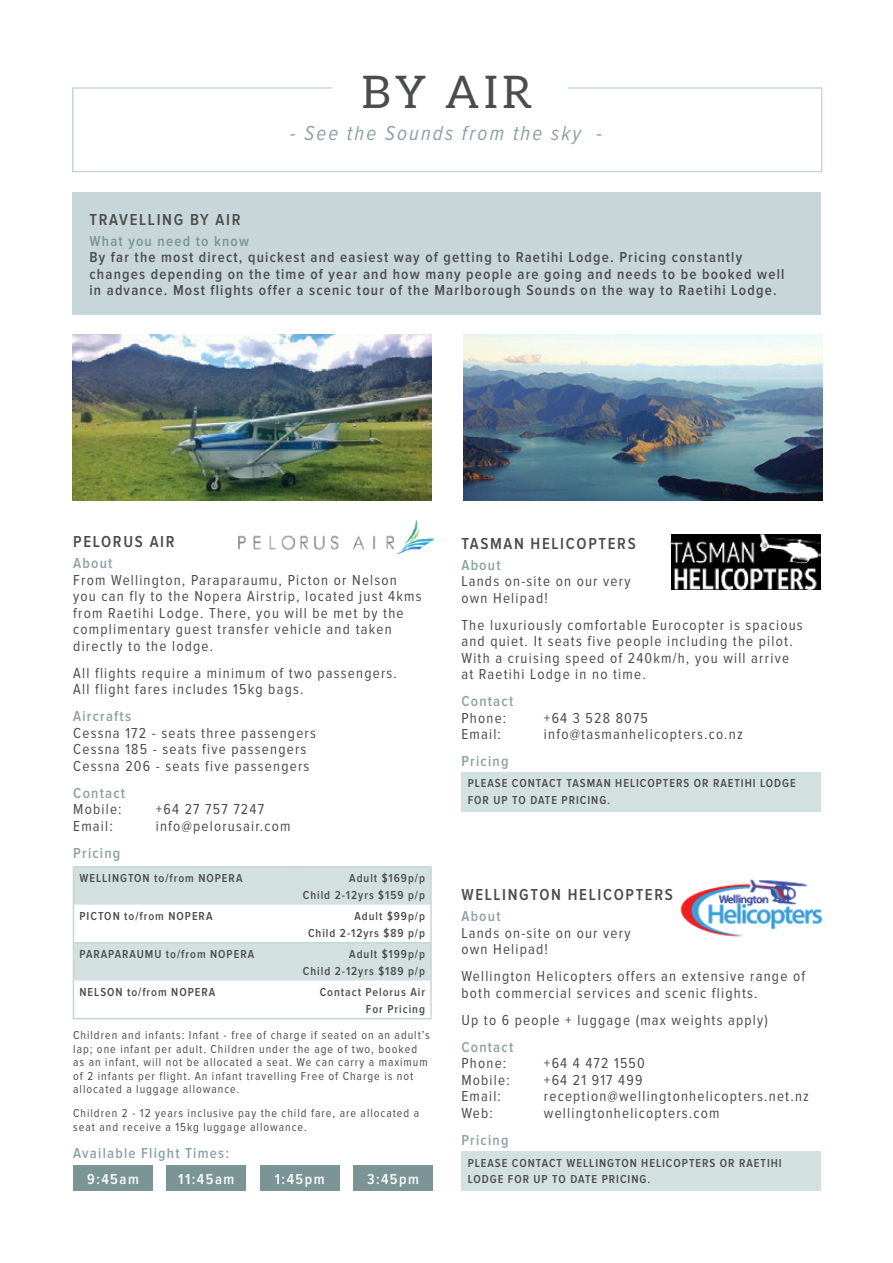
<style>
.page{position:relative;width:893px;height:1263px;background:#fff}
.page>*{position:absolute;margin:0;border:0;box-sizing:border-box;transform-origin:0 0}
.t1{font:45px "Aleo";color:#4b4c4d}
.t2{font:italic 21px "Proxima Nova Cond";letter-spacing:.1em;color:#8ea3a4}
.t3{font:600 16.5px "Proxima Nova Cond";letter-spacing:.1em;color:#4b4c4d}
.t4{font:15px/16.5px "Proxima Nova Cond";letter-spacing:.08em;color:#4b4c4d}
.t5{font:600 15px/16.5px "Proxima Nova Cond";letter-spacing:.08em;color:#4b4c4d}
.t6{font:600 15px "Proxima Nova Cond";letter-spacing:.08em;color:#8ea3a4}
.t7{font:600 15px "Proxima Nova Cond";letter-spacing:.1em;color:#fff}
.t8{font:600 15px "Proxima Nova Cond";letter-spacing:.08em;color:#7b9496}
.t9{font:12px/13.5px "Proxima Nova Cond";letter-spacing:.08em;color:#4b4c4d}
.t10{font:600 12px/16.5px "Proxima Nova Cond";letter-spacing:.08em;color:#4b4c4d;text-align:right}
</style>
<div class="page">
<img style="left:680px;top:879px;width:143px;height:58px">
<div style="left:462px;top:1151px;width:359px;height:40px;background:#d3e0e0"></div>
<svg style="left:74px;top:867px;width:356px;height:151px"></svg>
<hr style="left:73px;top:866px;width:219px;height:1px;background:#c7d6d8">
<hr style="left:73px;top:867px;width:1px;height:38px;background:#c7d6d8">
<hr style="left:292px;top:866px;width:140px;height:1px;background:#c7d6d8">
<hr style="left:430px;top:867px;width:2px;height:38px;background:#c7d6d8">
<hr style="left:73px;top:905px;width:1px;height:37px;background:#c7d6d8">
<hr style="left:430px;top:905px;width:2px;height:37px;background:#c7d6d8">
<hr style="left:73px;top:942px;width:219px;height:1px;background:#c7d6d8">
<hr style="left:73px;top:943px;width:1px;height:38px;background:#c7d6d8">
<hr style="left:292px;top:942px;width:140px;height:1px;background:#c7d6d8">
<hr style="left:430px;top:943px;width:2px;height:38px;background:#c7d6d8">
<hr style="left:73px;top:981px;width:1px;height:37px;background:#c7d6d8">
<hr style="left:430px;top:981px;width:2px;height:37px;background:#c7d6d8">
<hr style="left:73px;top:1018px;width:219px;height:1px;background:#c7d6d8">
<hr style="left:292px;top:1018px;width:140px;height:1px;background:#c7d6d8">
<div style="left:167px;top:1166px;width:79px;height:25px;background:#7b9496"></div>
<div style="left:260px;top:1166px;width:79px;height:25px;background:#7b9496"></div>
<div style="left:353px;top:1166px;width:80px;height:25px;background:#7b9496"></div>
<div style="left:73px;top:1166px;width:80px;height:25px;background:#7b9496"></div>
<svg style="left:72px;top:87px;width:751px;height:86px"></svg>
<div style="left:462px;top:772px;width:359px;height:39px;background:#d3e0e0"></div>
<img style="left:463px;top:334px;width:359px;height:167px">
<img style="left:72px;top:334px;width:359px;height:167px">
<img style="left:671px;top:534px;width:150px;height:56px">
<img style="left:239px;top:521px;width:195px;height:32px">
<div style="left:72px;top:192px;width:748px;height:122px;background:#c7d6d8"></div>
<h1 class="t1" style="left:362px;top:67px;width:172px">BY AIR</h1>
<h2 class="t2" style="left:290px;top:124px;width:314px">- See the Sounds from the sky -</h2>
<p class="t3" style="left:89px;top:212px;width:153px">TRAVELLING BY AIR</p>
<p class="t8" style="left:89px;top:234px;width:161px">What you need to know</p>
<p class="t5" style="left:89px;top:250px;width:696px">By far the most direct, quickest and easiest way of getting to Raetihi Lodge. Pricing constantly changes depending on the time of year and how many people are going and needs to be booked well in advance. Most flights offer a scenic tour of the Marlborough Sounds on the way to Raetihi Lodge.</p>
<p class="t3" style="left:73px;top:534px;width:103px">PELORUS AIR</p>
<p class="t6" style="left:73px;top:556px;width:41px">About</p>
<p class="t4" style="left:73px;top:572px;width:350px">From Wellington, Paraparaumu, Picton or Nelson you can fly to the Nopera Airstrip, located just 4kms from Raetihi Lodge. There, you will be met by the complimentary guest transfer vehicle and taken directly to the lodge.</p>
<p class="t4" style="left:73px;top:665px;width:325px">All flights require a minimum of two passengers.<br>All flight fares includes 15kg bags.</p>
<p class="t6" style="left:73px;top:709px;width:59px">Aircrafts</p>
<p class="t4" style="left:73px;top:725px;width:244px">Cessna 172 - seats three passengers<br>Cessna 185 - seats five passengers<br>Cessna 206 - seats five passengers</p>
<p class="t6" style="left:73px;top:786px;width:53px">Contact</p>
<p class="t4" style="left:73px;top:801px;width:50px">Mobile:</p>
<p class="t4" style="left:156px;top:801px;width:110px">+64 27 757 7247</p>
<p class="t4" style="left:73px;top:818px;width:41px">Email:</p>
<p class="t4" style="left:156px;top:818px;width:136px">info@pelorusair.com</p>
<p class="t6" style="left:73px;top:846px;width:49px">Pricing</p>
<p class="t10" style="left:80px;top:870px;width:164px">WELLINGTON to/from NOPERA</p>
<p class="t10" style="left:303px;top:870px;width:124px">Adult $169p/p<br>Child 2-12yrs $159 p/p</p>
<p class="t10" style="left:80px;top:908px;width:134px">PICTON to/from NOPERA</p>
<p class="t10" style="left:308px;top:908px;width:118px">Adult $99p/p<br>Child 2-12yrs $89 p/p</p>
<p class="t10" style="left:80px;top:946px;width:176px">PARAPARAUMU to/from NOPERA</p>
<p class="t10" style="left:303px;top:946px;width:124px">Adult $199p/p<br>Child 2-12yrs $189 p/p</p>
<p class="t10" style="left:80px;top:984px;width:137px">NELSON to/from NOPERA</p>
<p class="t10" style="left:320px;top:984px;width:107px">Contact Pelorus Air<br>For Pricing</p>
<p class="t9" style="left:73px;top:1029px;width:358px">Children and infants: Infant - free of charge if seated on an adult’s lap; one infant per adult. Children under the age of two, booked as an infant, will not be allocated a seat. We can carry a maximum of 2 infants per flight. An infant travelling Free of Charge is not allocated a luggage allowance.</p>
<p class="t9" style="left:73px;top:1107px;width:347px">Children 2 - 12 years inclusive pay the child fare, are allocated a seat and receive a 15kg luggage allowance.</p>
<p class="t6" style="left:73px;top:1146px;width:157px">Available Flight Times:</p>
<p class="t7" style="left:87px;top:1172px;width:53px">9:45am</p>
<p class="t7" style="left:178px;top:1172px;width:58px">11:45am</p>
<p class="t7" style="left:275px;top:1172px;width:51px">1:45pm</p>
<p class="t7" style="left:367px;top:1172px;width:53px">3:45pm</p>
<p class="t3" style="left:461px;top:536px;width:176px">TASMAN HELICOPTERS</p>
<p class="t6" style="left:461px;top:558px;width:41px">About</p>
<p class="t4" style="left:461px;top:573px;width:171px">Lands on-site on our very own Helipad!</p>
<p class="t4" style="left:461px;top:617px;width:343px">The luxuriously comfortable Eurocopter is spacious and quiet. It seats five people including the pilot.<br>With a cruising speed of 240km/h, you will arrive at Raetihi Lodge in no time.</p>
<p class="t6" style="left:461px;top:694px;width:53px">Contact</p>
<p class="t4" style="left:461px;top:710px;width:46px">Phone:</p>
<p class="t4" style="left:544px;top:710px;width:106px">+64 3 528 8075</p>
<p class="t4" style="left:461px;top:726px;width:41px">Email:</p>
<p class="t4" style="left:544px;top:726px;width:200px">info@tasmanhelicopters.co.nz</p>
<p class="t6" style="left:461px;top:754px;width:49px">Pricing</p>
<p class="t10" style="left:468px;top:776px;width:330px;text-align:left">PLEASE CONTACT TASMAN HELICOPTERS OR RAETIHI LODGE<br>FOR UP TO DATE PRICING.</p>
<p class="t3" style="left:461px;top:887px;width:213px">WELLINGTON HELICOPTERS</p>
<p class="t6" style="left:461px;top:909px;width:41px">About</p>
<p class="t4" style="left:461px;top:925px;width:171px">Lands on-site on our very own Helipad!</p>
<p class="t4" style="left:461px;top:969px;width:345px">Wellington Helicopters offers an extensive range of both commercial services and scenic flights.</p>
<p class="t4" style="left:461px;top:1012px;width:308px">Up to 6 people + luggage (max weights apply)</p>
<p class="t6" style="left:461px;top:1040px;width:53px">Contact</p>
<p class="t4" style="left:461px;top:1056px;width:46px">Phone:</p>
<p class="t4" style="left:544px;top:1056px;width:103px">+64 4 472 1550</p>
<p class="t4" style="left:461px;top:1072px;width:50px">Mobile:</p>
<p class="t4" style="left:544px;top:1072px;width:100px">+64 21 917 499</p>
<p class="t4" style="left:461px;top:1089px;width:41px">Email:</p>
<p class="t4" style="left:544px;top:1089px;width:267px">reception@wellingtonhelicopters.net.nz</p>
<p class="t4" style="left:461px;top:1105px;width:33px">Web:</p>
<p class="t4" style="left:544px;top:1105px;width:177px">wellingtonhelicopters.com</p>
<p class="t6" style="left:461px;top:1133px;width:49px">Pricing</p>
<p class="t10" style="left:468px;top:1155px;width:316px;text-align:left">PLEASE CONTACT WELLINGTON HELICOPTERS OR RAETIHI<br>LODGE FOR UP TO DATE PRICING.</p>
</div>
